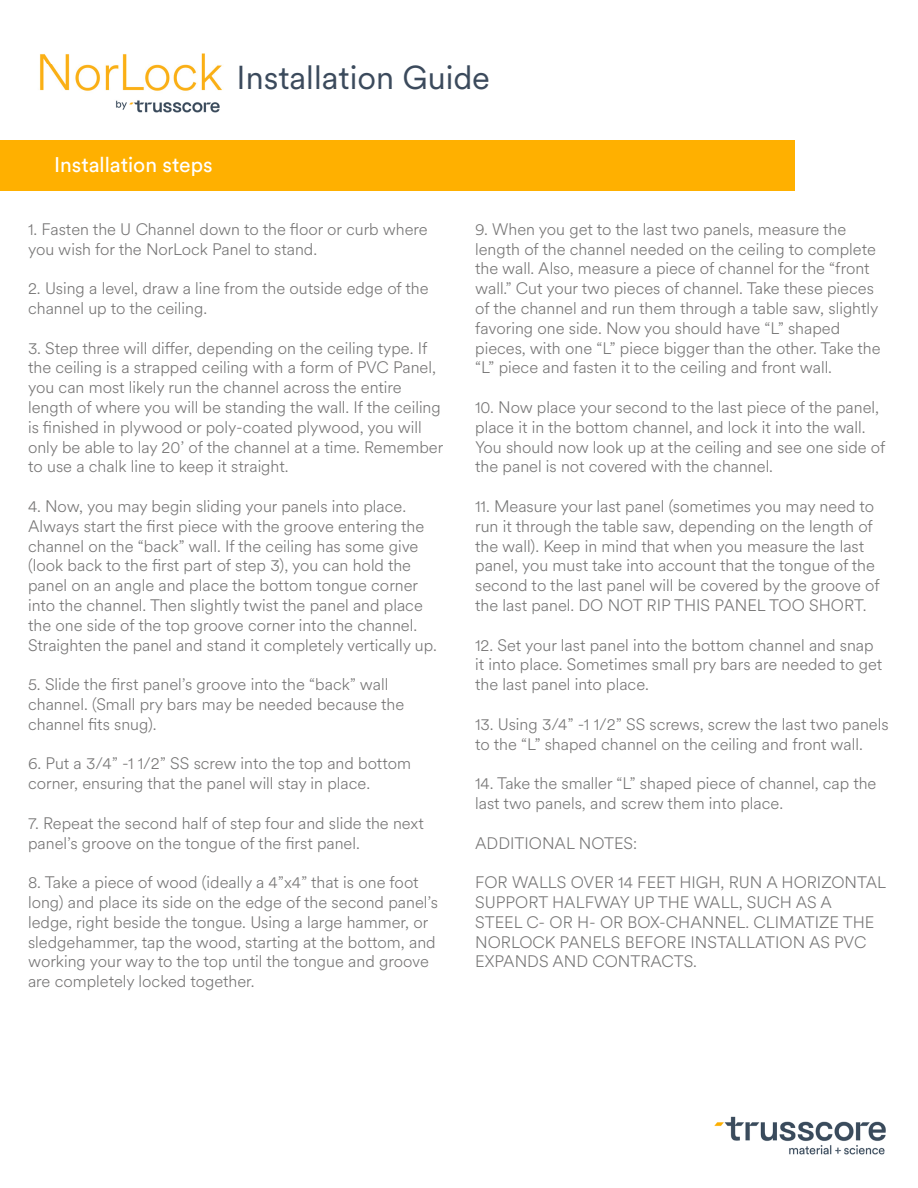
<style>
.page{position:relative;width:918px;height:1188px;background:#fff}
.page>*{position:absolute;margin:0;border:0;box-sizing:border-box;transform-origin:0 0}
.t1{font:32.85px "Circular XX";color:#3b4a5c}
.t2{font:21px "Circular XX";color:#fff}
.t3{font:300 16.5px/19.8px "Circular XX";color:#767575}
</style>
<div class="page">
<img style="left:39px;top:53px;width:183px;height:60px">
<div style="left:0;top:140px;width:794px;height:51px;background:#ffb000"></div>
<img style="left:714px;top:1116px;width:172px;height:39px">
<p class="t2" style="left:54px;top:151px;width:160px">Installation steps</p>
<h1 class="t1" style="left:237px;top:56px;width:255px">Installation Guide</h1>
<p class="t3" style="left:28px;top:219px;width:401px">1. Fasten the U Channel down to the floor or curb where you wish for the NorLock Panel to stand.</p>
<p class="t3" style="left:28px;top:278px;width:402px">2. Using a level, draw a line from the outside edge of the channel up to the ceiling.</p>
<p class="t3" style="left:28px;top:337px;width:417px">3. Step three will differ, depending on the ceiling type. If the ceiling is a strapped ceiling with a form of PVC Panel, you can most likely run the channel across the entire length of where you will be standing the wall. If the ceiling is finished in plywood or poly-coated plywood, you will only be able to lay 20’ of the channel at a time. Remember to use a chalk line to keep it straight.</p>
<p class="t3" style="left:28px;top:496px;width:410px">4. Now, you may begin sliding your panels into place.<br>Always start the first piece with the groove entering the channel on the “back” wall. If the ceiling has some give (look back to the first part of step 3), you can hold the panel on an angle and place the bottom tongue corner into the channel. Then slightly twist the panel and place the one side of the top groove corner into the channel.<br>Straighten the panel and stand it completely vertically up.</p>
<p class="t3" style="left:28px;top:674px;width:378px">5. Slide the first panel’s groove into the “back” wall channel. (Small pry bars may be needed because the channel fits snug).</p>
<p class="t3" style="left:28px;top:753px;width:385px">6. Put a 3/4” -1 1/2” SS screw into the top and bottom corner, ensuring that the panel will stay in place.</p>
<p class="t3" style="left:28px;top:813px;width:397px">7. Repeat the second half of step four and slide the next panel’s groove on the tongue of the first panel.</p>
<p class="t3" style="left:28px;top:872px;width:411px">8. Take a piece of wood (ideally a 4”x4” that is one foot long) and place its side on the edge of the second panel’s ledge, right beside the tongue. Using a large hammer, or sledgehammer, tap the wood, starting at the bottom, and working your way to the top until the tongue and groove are completely locked together.</p>
<p class="t3" style="left:475px;top:219px;width:407px">9. When you get to the last two panels, measure the length of the channel needed on the ceiling to complete the wall. Also, measure a piece of channel for the “front wall.” Cut your two pieces of channel. Take these pieces of the channel and run them through a table saw, slightly favoring one side. Now you should have “L” shaped pieces, with one “L” piece bigger than the other. Take the “L” piece and fasten it to the ceiling and front wall.</p>
<p class="t3" style="left:475px;top:397px;width:412px">10. Now place your second to the last piece of the panel, place it in the bottom channel, and lock it into the wall.<br>You should now look up at the ceiling and see one side of the panel is not covered with the channel.</p>
<p class="t3" style="left:475px;top:496px;width:406px">11. Measure your last panel (sometimes you may need to run it through the table saw, depending on the length of the wall). Keep in mind that when you measure the last panel, you must take into account that the tongue of the second to the last panel will be covered by the groove of the last panel. DO NOT RIP THIS PANEL TOO SHORT.</p>
<p class="t3" style="left:475px;top:634px;width:409px">12. Set your last panel into the bottom channel and snap it into place. Sometimes small pry bars are needed to get the last panel into place.</p>
<p class="t3" style="left:475px;top:714px;width:415px">13. Using 3/4” -1 1/2” SS screws, screw the last two panels to the “L” shaped channel on the ceiling and front wall.</p>
<p class="t3" style="left:475px;top:773px;width:403px">14. Take the smaller “L” shaped piece of channel, cap the last two panels, and screw them into place.</p>
<p class="t3" style="left:475px;top:832px;width:163px">ADDITIONAL NOTES:</p>
<p class="t3" style="left:475px;top:872px;width:413px">FOR WALLS OVER 14 FEET HIGH, RUN A HORIZONTAL SUPPORT HALFWAY UP THE WALL, SUCH AS A<br>STEEL C- OR H- OR BOX-CHANNEL. CLIMATIZE THE NORLOCK PANELS BEFORE INSTALLATION AS PVC EXPANDS AND CONTRACTS.</p>
</div>
